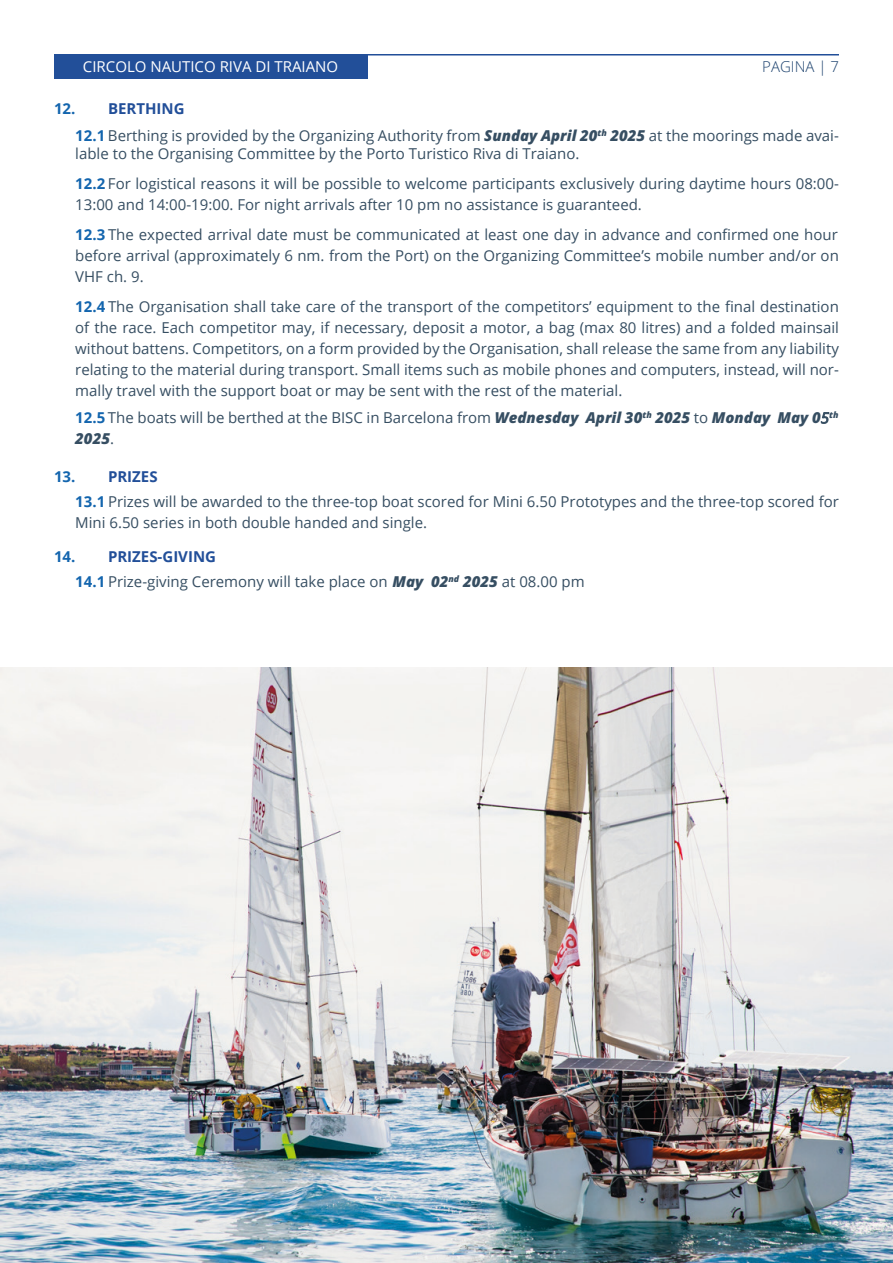
<style>
.page{position:relative;width:893px;height:1263px;background:#fff}
.page>*{position:absolute;margin:0;border:0;box-sizing:border-box;transform-origin:0 0}
.t1{font:15px/21px "Open Sans";color:#364e62}
.t2{font:700 15px "Open Sans";color:#224f99}
.t3{font:15px "Open Sans";color:#fff}
.t4{font:300 15px "Open Sans";color:#1e436f}
.s1{color:#1365ae}
.s2{font-weight:700;color:#1365ae}
.s3{font-style:italic}
</style>
<div class="page">
<div style="left:54px;top:54px;width:313px;height:25px;background:#224f99"></div>
<hr style="left:367px;top:54px;width:472px;height:2px;background:#224f99">
<img style="left:0;top:668px;width:893px;height:595px">
<p class="t3" style="left:83px;top:56px;width:257px">CIRCOLO NAUTICO RIVA DI TRAIANO</p>
<p class="t4" style="left:762px;top:56px;width:78px">PAGINA | 7</p>
<p class="t2" style="left:54px;top:97px;width:132px"><span class="s1">12.</span> BERTHING</p>
<p class="t1" style="left:75px;top:127px;width:765px;line-height:17.9px"><span class="s2">12.1</span> Berthing is provided by the Organizing Authority from <span class="s3">Sunday April 20</span><sup>th</sup> <span class="s3">2025</span> at the moorings made avai&shy;lable to the Organising Committee by the Porto Turistico Riva di Traiano.</p>
<p class="t1" style="left:75px;top:173px;width:765px"><span class="s2">12.2</span> For logistical reasons it will be possible to welcome participants exclusively during daytime hours 08:00-<br>13:00 and 14:00-19:00. For night arrivals after 10 pm no assistance is guaranteed.</p>
<p class="t1" style="left:75px;top:224px;width:765px;text-align:justify"><span class="s2">12.3</span> The expected arrival date must be communicated at least one day in advance and confirmed one hour before arrival (approximately 6 nm. from the Port) on the Organizing Committee’s mobile number and/or on VHF ch. 9.</p>
<p class="t1" style="left:75px;top:296px;width:765px;text-align:justify"><span class="s2">12.4</span> The Organisation shall take care of the transport of the competitors’ equipment to the final destination of the race. Each competitor may, if necessary, deposit a motor, a bag (max 80 litres) and a folded mainsail without battens. Competitors, on a form provided by the Organisation, shall release the same from any liability relating to the material during transport. Small items such as mobile phones and computers, instead, will nor&shy;mally travel with the support boat or may be sent with the rest of the material.</p>
<p class="t1" style="left:75px;top:407px;width:765px"><span class="s2">12.5</span> The boats will be berthed at the BISC in Barcelona from <span class="s3">Wednesday April 30</span><sup>th</sup> <span class="s3">2025</span> to <span class="s3">Monday May 05</span><sup>th<br></sup><span class="s3">2025</span>.</p>
<p class="t2" style="left:54px;top:466px;width:105px"><span class="s1">13.</span> PRIZES</p>
<p class="t1" style="left:75px;top:491px;width:765px"><span class="s2">13.1</span> Prizes will be awarded to the three-top boat scored for Mini 6.50 Prototypes and the three-top scored for<br>Mini 6.50 series in both double handed and single.</p>
<p class="t2" style="left:54px;top:546px;width:164px"><span class="s1">14.</span> PRIZES-GIVING</p>
<p class="t1" style="left:75px;top:571px;width:511px"><span class="s2">14.1</span> Prize-giving Ceremony will take place on <span class="s3">May 02</span><sup>nd</sup> <span class="s3">2025</span> at 08.00 pm</p>
</div>
